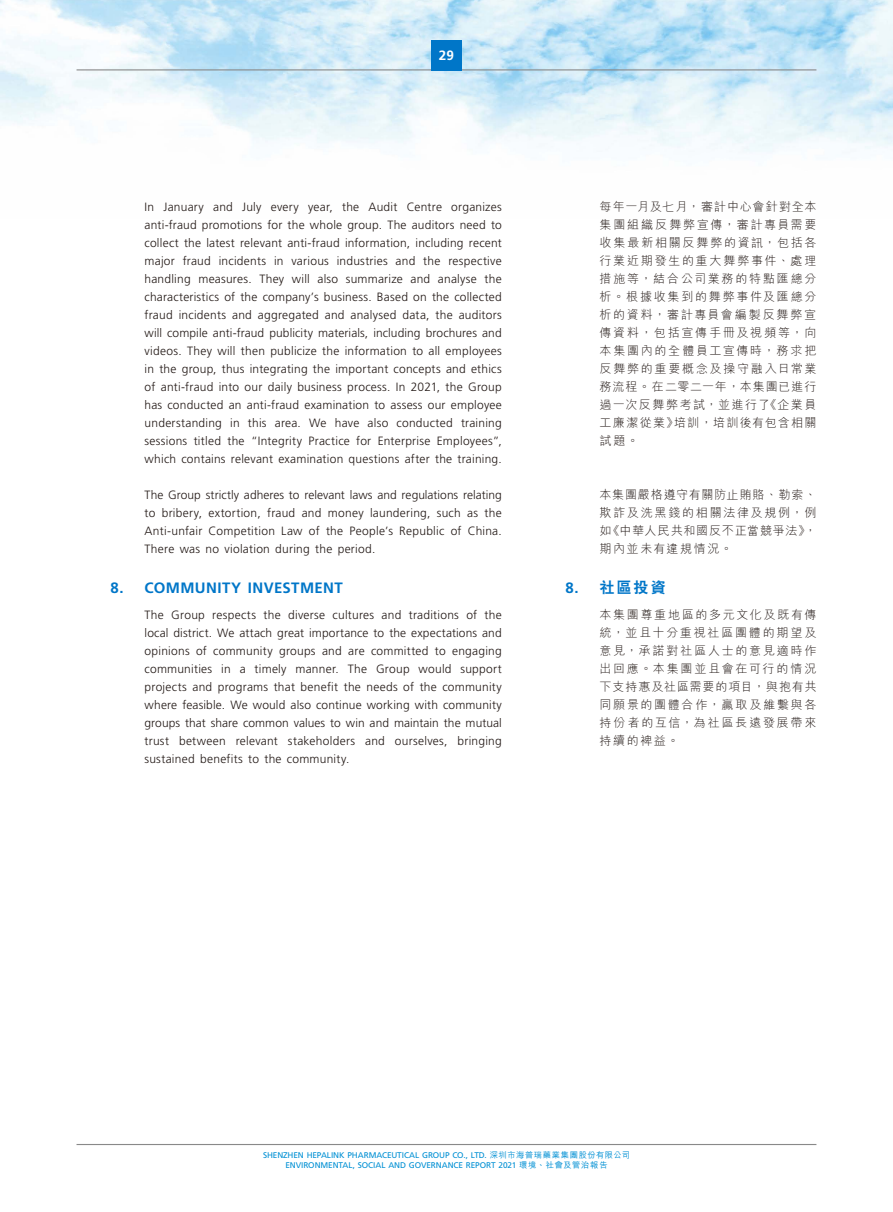
<style>
.page{position:relative;width:893px;height:1212px;background:#fff}
.page>*{position:absolute;margin:0;border:0;box-sizing:border-box;transform-origin:0 0}
.t1{font:700 15px "Frutiger LT Std";letter-spacing:.025em;color:#0076c8}
.t2{font:800 15px "C Hei 2 HK";color:#0076c8}
.t3{font:700 13.5px "Frutiger LT Std";color:#fff}
.t4{font:300 12px/18px "Frutiger LT Std";letter-spacing:.02em;color:#231916;text-align:justify}
.t5{font:300 12px/18px "M Hei HK";letter-spacing:.11em;color:#231916;text-align:justify}
.t6{font:8.25px/10.5px "Frutiger LT Std";letter-spacing:-.01em;color:#0090d4;text-align:center}
.s1{font-family:"Frutiger LT Std";font-weight:700}
.s2{font-family:"M Hei HK";font-weight:500}
</style>
<div class="page">
<img style="left:0;top:0;width:893px;height:1145px">
<hr style="left:77px;top:69px;width:739px;height:1px;background:#898989">
<hr style="left:77px;top:1144px;width:739px;height:1px;background:#898989">
<div style="left:431px;top:40px;width:30px;height:30px;background:#0076c8"></div>
<p class="t3" style="left:439px;top:47px;width:17px">29</p>
<p class="t4" style="left:145px;top:198px;width:359px">In January and July every year, the Audit Centre organizes anti-fraud promotions for the whole group. The auditors need to collect the latest relevant anti-fraud information, including recent major fraud incidents in various industries and the respective handling measures. They will also summarize and analyse the characteristics of the company’s business. Based on the collected fraud incidents and aggregated and analysed data, the auditors will compile anti-fraud publicity materials, including brochures and videos. They will then publicize the information to all employees in the group, thus integrating the important concepts and ethics of anti-fraud into our daily business process. In 2021, the Group has conducted an anti-fraud examination to assess our employee understanding in this area. We have also conducted training sessions titled the “Integrity Practice for Enterprise Employees”, which contains relevant examination questions after the training.</p>
<p class="t4" style="left:145px;top:486px;width:359px">The Group strictly adheres to relevant laws and regulations relating to bribery, extortion, fraud and money laundering, such as the Anti-unfair Competition Law of the People’s Republic of China.<br>There was no violation during the period.</p>
<p class="t1" style="left:111px;top:579px;width:234px">8. COMMUNITY INVESTMENT</p>
<p class="t4" style="left:145px;top:606px;width:359px">The Group respects the diverse cultures and traditions of the local district. We attach great importance to the expectations and opinions of community groups and are committed to engaging communities in a timely manner. The Group would support projects and programs that benefit the needs of the community where feasible. We would also continue working with community groups that share common values to win and maintain the mutual trust between relevant stakeholders and ourselves, bringing sustained benefits to the community.</p>
<p class="t5" style="left:600px;top:197px;width:218px">每年一月及七月，審計中心會針對全本集團組織反舞弊宣傳，審計專員需要收集最新相關反舞弊的資訊，包括各行業近期發生的重大舞弊事件、處理措施等，結合公司業務的特點匯總分析。根據收集到的舞弊事件及匯總分析的資料，審計專員會編製反舞弊宣傳資料，包括宣傳手冊及視頻等，向本集團內的全體員工宣傳時，務求把反舞弊的重要概念及操守融入日常業務流程。在二零二一年，本集團已進行過一次反舞弊考試，並進行了《企業員工廉潔從業》培訓，培訓後有包含相關試題。</p>
<p class="t5" style="left:600px;top:485px;width:218px">本集團嚴格遵守有關防止賄賂、勒索、欺詐及洗黑錢的相關法律及規例，例如《中華人民共和國反不正當競爭法》，期內並未有違規情況。</p>
<p class="t2" style="left:566px;top:580px;width:102px"><span class="s1">8.</span> 社區投資</p>
<p class="t5" style="left:600px;top:606px;width:218px">本集團尊重地區的多元文化及既有傳統，並且十分重視社區團體的期望及意見，承諾對社區人士的意見適時作出回應。本集團並且會在可行的情況下支持惠及社區需要的項目，與抱有共同願景的團體合作，贏取及維繫與各持份者的互信，為社區長遠發展帶來持續的裨益。</p>
<p class="t6" style="left:263px;top:1149px;width:368px">SHENZHEN HEPALINK PHARMACEUTICAL GROUP CO., LTD. <span class="s2">深圳市海普瑞藥業集團股份有限公司<br></span>ENVIRONMENTAL, SOCIAL AND GOVERNANCE REPORT 2021 <span class="s2">環境、社會及管治報告</span></p>
</div>
